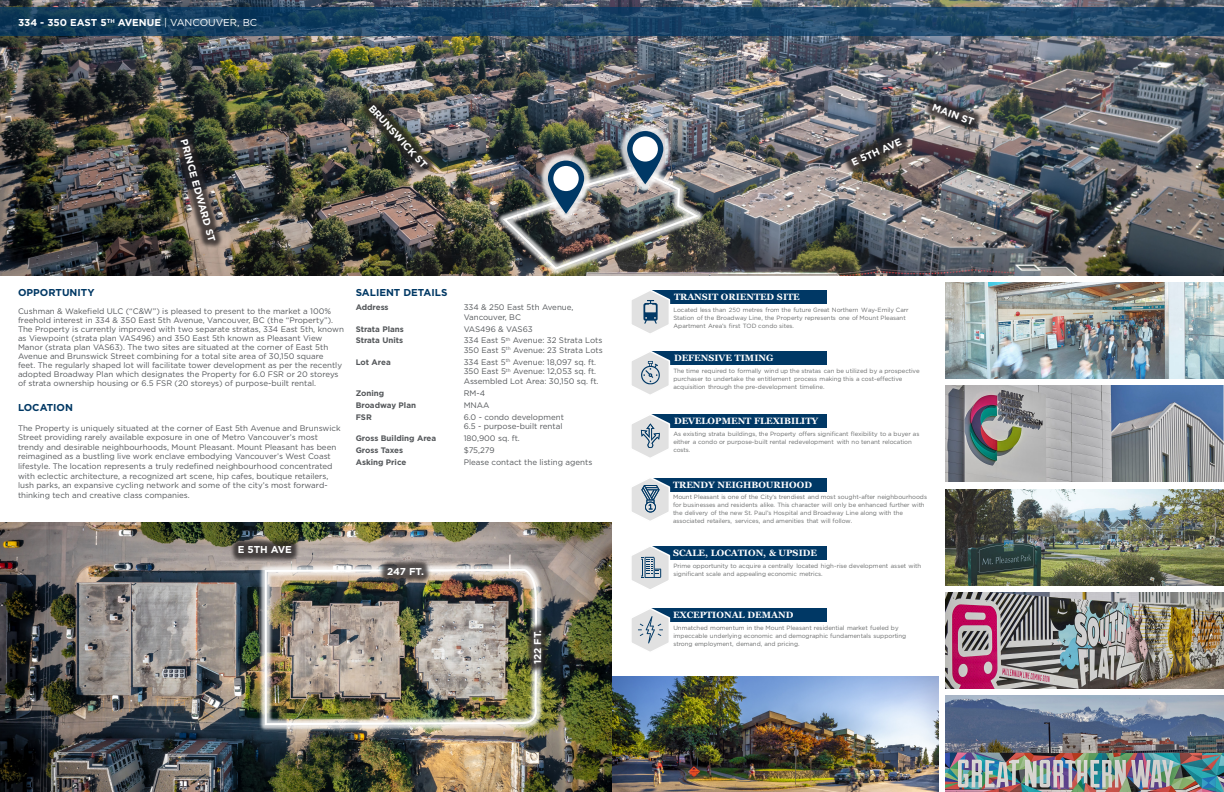
<style>
.page{position:relative;width:1224px;height:792px;background:#fff}
.page>*{position:absolute;margin:0;border:0;box-sizing:border-box;transform-origin:0 0}
.t1{font:700 10px "Gotham";color:#fff}
.t2{font:700 10px "Gotham";color:#003864}
.t3{font:700 9.1px "Georgia";letter-spacing:-.005em;color:#fff}
.t4{font:8px/9.6px "Gotham";color:#54575a}
.t5{font:700 8px "Gotham";color:#54575a}
.t6{font:6.1px/8px "Gotham";letter-spacing:-.015em;color:#696b6b}
.t7{font:6px "Gotham";color:#747678}
.s1{font-weight:400}
</style>
<div class="page">
<img style="left:0;top:0;width:1224px;height:275px">
<div style="left:497px;top:163px;width:208px;height:113px;background:#fff;opacity:.75"></div>
<img style="left:502px;top:169px;width:199px;height:102px">
<div style="left:539px;top:152px;width:54px;height:70px;background:#fff;opacity:.78"></div>
<svg style="left:548px;top:161px;width:36px;height:53px"></svg>
<div style="left:553px;top:166px;width:26px;height:25px;background:#fff;border-radius:50%"></div>
<div style="left:172px;top:130px;width:52px;height:119px;background:#231f20;opacity:.75"></div>
<div style="left:360px;top:96px;width:77px;height:80px;background:#231f20;opacity:.75"></div>
<svg style="left:0;top:8px;width:1224px;height:28px;background:#1b4466"></svg>
<img style="left:0;top:522px;width:612px;height:270px">
<div style="left:258px;top:562px;width:286px;height:170px;background:#fff;opacity:.75"></div>
<img style="left:264px;top:569px;width:276px;height:157px">
<div style="left:379px;top:559px;width:53px;height:25px;background:#231f20;opacity:.75"></div>
<div style="left:525px;top:621px;width:25px;height:52px;background:#231f20;opacity:.75"></div>
<div style="left:229px;top:537px;width:71px;height:25px;background:#231f20;opacity:.75"></div>
<div style="left:618px;top:122px;width:54px;height:71px;background:#fff;opacity:.78"></div>
<svg style="left:627px;top:131px;width:36px;height:53px"></svg>
<div style="left:633px;top:136px;width:25px;height:26px;background:#fff;border-radius:50%"></div>
<div style="left:842px;top:129px;width:69px;height:46px;background:#231f20;opacity:.75"></div>
<div style="left:650px;top:290px;width:176px;height:14px;background:#003865"></div>
<svg style="left:632px;top:290px;width:39px;height:43px"></svg>
<div style="left:650px;top:352px;width:176px;height:13px;background:#003865"></div>
<svg style="left:632px;top:351px;width:39px;height:43px"></svg>
<div style="left:650px;top:414px;width:176px;height:14px;background:#003865"></div>
<svg style="left:632px;top:414px;width:39px;height:44px"></svg>
<div style="left:650px;top:478px;width:176px;height:14px;background:#003865"></div>
<svg style="left:632px;top:478px;width:39px;height:43px"></svg>
<div style="left:650px;top:546px;width:176px;height:14px;background:#003865"></div>
<svg style="left:632px;top:546px;width:39px;height:43px"></svg>
<div style="left:650px;top:609px;width:176px;height:13px;background:#003865"></div>
<svg style="left:632px;top:608px;width:39px;height:44px"></svg>
<img style="left:946px;top:282px;width:278px;height:96px">
<img style="left:946px;top:386px;width:278px;height:96px">
<img style="left:946px;top:489px;width:278px;height:96px">
<img style="left:946px;top:592px;width:278px;height:97px">
<img style="left:946px;top:696px;width:278px;height:96px">
<div style="left:923px;top:95px;width:60px;height:38px;background:#231f20;opacity:.75"></div>
<img style="left:612px;top:677px;width:327px;height:115px">
<p class="t1" style="left:18px;top:16px;width:241px">334 - 350 EAST 5<sup>TH</sup> AVENUE <span class="s1">| VANCOUVER, BC</span></p>
<p class="t1" style="left:190px;top:138px;width:107px;rotate:74deg">PRINCE EDWARD ST</p>
<p class="t1" style="left:376px;top:102px;width:83px;rotate:48deg">BRUNSWICK ST</p>
<p class="t2" style="left:18px;top:286px;width:78px">OPPORTUNITY</p>
<p class="t4" style="left:18px;top:306px;width:327px;line-height:9px">Cushman &amp; Wakefield ULC (“C&amp;W”) is pleased to present to the market a 100% freehold interest in 334 &amp; 350 East 5th Avenue, Vancouver, BC (the “Property”).<br>The Property is currently improved with two separate stratas, 334 East 5th, known as Viewpoint (strata plan VAS496) and 350 East 5th known as Pleasant View Manor (strata plan VAS63). The two sites are situated at the corner of East 5th Avenue and Brunswick Street combining for a total site area of 30,150 square<br>feet. The regularly shaped lot will facilitate tower development as per the recently adopted Broadway Plan which designates the Property for 6.0 FSR or 20 storeys of strata ownership housing or 6.5 FSR (20 storeys) of purpose-built rental.</p>
<p class="t2" style="left:18px;top:401px;width:56px">LOCATION</p>
<p class="t4" style="left:18px;top:423px;width:324px">The Property is uniquely situated at the corner of East 5th Avenue and Brunswick Street providing rarely available exposure in one of Metro Vancouver’s most trendy and desirable neighbourhoods, Mount Pleasant. Mount Pleasant has been reimagined as a bustling live work enclave embodying Vancouver’s West Coast lifestyle. The location represents a truly redefined neighbourhood concentrated with eclectic architecture, a recognized art scene, hip cafes, boutique retailers, lush parks, an expansive cycling network and some of the city’s most forward&shy;thinking tech and creative class companies.</p>
<p class="t2" style="left:356px;top:286px;width:93px">SALIENT DETAILS</p>
<p class="t5" style="left:356px;top:302px;width:34px">Address</p>
<p class="t4" style="left:464px;top:302px;width:111px">334 &amp; 250 East 5th Avenue,<br>Vancouver, BC</p>
<p class="t5" style="left:356px;top:323px;width:50px">Strata Plans</p>
<p class="t4" style="left:464px;top:324px;width:71px">VAS496 &amp; VAS63</p>
<p class="t5" style="left:356px;top:335px;width:49px">Strata Units</p>
<p class="t4" style="left:464px;top:336px;width:141px">334 East 5<sup>th</sup> Avenue: 32 Strata Lots<br>350 East 5<sup>th</sup> Avenue: 23 Strata Lots</p>
<p class="t5" style="left:356px;top:357px;width:37px">Lot Area</p>
<p class="t4" style="left:464px;top:357px;width:136px">334 East 5<sup>th</sup> Avenue: 18,097 sq. ft.<br>350 East 5<sup>th</sup> Avenue: 12,053 sq. ft.<br>Assembled Lot Area: 30,150 sq. ft.</p>
<p class="t5" style="left:356px;top:388px;width:30px">Zoning</p>
<p class="t4" style="left:464px;top:388px;width:23px">RM-4</p>
<p class="t5" style="left:356px;top:400px;width:62px">Broadway Plan</p>
<p class="t4" style="left:464px;top:400px;width:27px">MNAA</p>
<p class="t5" style="left:356px;top:411px;width:18px">FSR</p>
<p class="t4" style="left:464px;top:412px;width:102px">6.0 - condo development<br>6.5 - purpose-built rental</p>
<p class="t5" style="left:356px;top:433px;width:82px">Gross Building Area</p>
<p class="t4" style="left:464px;top:433px;width:58px">180,900 sq. ft.</p>
<p class="t5" style="left:356px;top:445px;width:49px">Gross Taxes</p>
<p class="t4" style="left:464px;top:445px;width:32px">$75,279</p>
<p class="t5" style="left:356px;top:457px;width:52px">Asking Price</p>
<p class="t4" style="left:464px;top:457px;width:130px">Please contact the listing agents</p>
<p class="t1" style="left:238px;top:543px;width:56px">E 5TH AVE</p>
<p class="t1" style="left:387px;top:565px;width:38px">247 FT.</p>
<p class="t1" style="left:531px;top:664px;width:36px;rotate:-90deg">122 FT.</p>
<p class="t1" style="left:849px;top:157px;width:56px;rotate:-24deg">E 5TH AVE</p>
<p class="t1" style="left:935px;top:101px;width:45px;rotate:20deg">MAIN ST</p>
<p class="t3" style="left:674px;top:291px;width:127px">TRANSIT ORIENTED SITE</p>
<p class="t6" style="left:673px;top:306px;width:237px">Located less than 500 metres from the future Great Northern Way-Emily Carr<br>Station of the Broadway Line, the Property represents one of Mount Pleasant<br>Apartment Area’s first TOD condo sites.</p>
<p class="t7" style="left:729px;top:306px;width:13px">250</p>
<p class="t3" style="left:674px;top:352px;width:101px">DEFENSIVE TIMING</p>
<p class="t6" style="left:673px;top:367px;width:248px">The time required to formally wind up the stratas can be utilized by a prospective purchaser to undertake the entitlement process making this a cost-effective acquisition through the pre-development timeline.</p>
<p class="t3" style="left:674px;top:415px;width:146px">DEVELOPMENT FLEXIBILITY</p>
<p class="t6" style="left:673px;top:430px;width:248px">As existing strata buildings, the Property offers significant flexibility to a buyer as either a condo or purpose-built rental redevelopment with no tenant relocation costs.</p>
<p class="t3" style="left:673px;top:479px;width:141px">TRENDY NEIGHBOURHOOD</p>
<p class="t6" style="left:673px;top:493px;width:256px">Mount Pleasant is one of the City’s trendiest and most sought-after neighbourhoods for businesses and residents alike. This character will only be enhanced further with the delivery of the new St. Paul’s Hospital and Broadway Line along with the associated retailers, services, and amenities that will follow.</p>
<p class="t3" style="left:673px;top:547px;width:146px">SCALE, LOCATION, &amp; UPSIDE</p>
<p class="t6" style="left:673px;top:561px;width:249px">Prime opportunity to acquire a centrally located high-rise development asset with significant scale and appealing economic metrics.</p>
<p class="t3" style="left:673px;top:609px;width:122px">EXCEPTIONAL DEMAND</p>
<p class="t6" style="left:673px;top:624px;width:234px">Unmatched momentum in the Mount Pleasant residential market fueled by impeccable underlying economic and demographic fundamentals supporting strong employment, demand, and pricing.</p>
</div>
